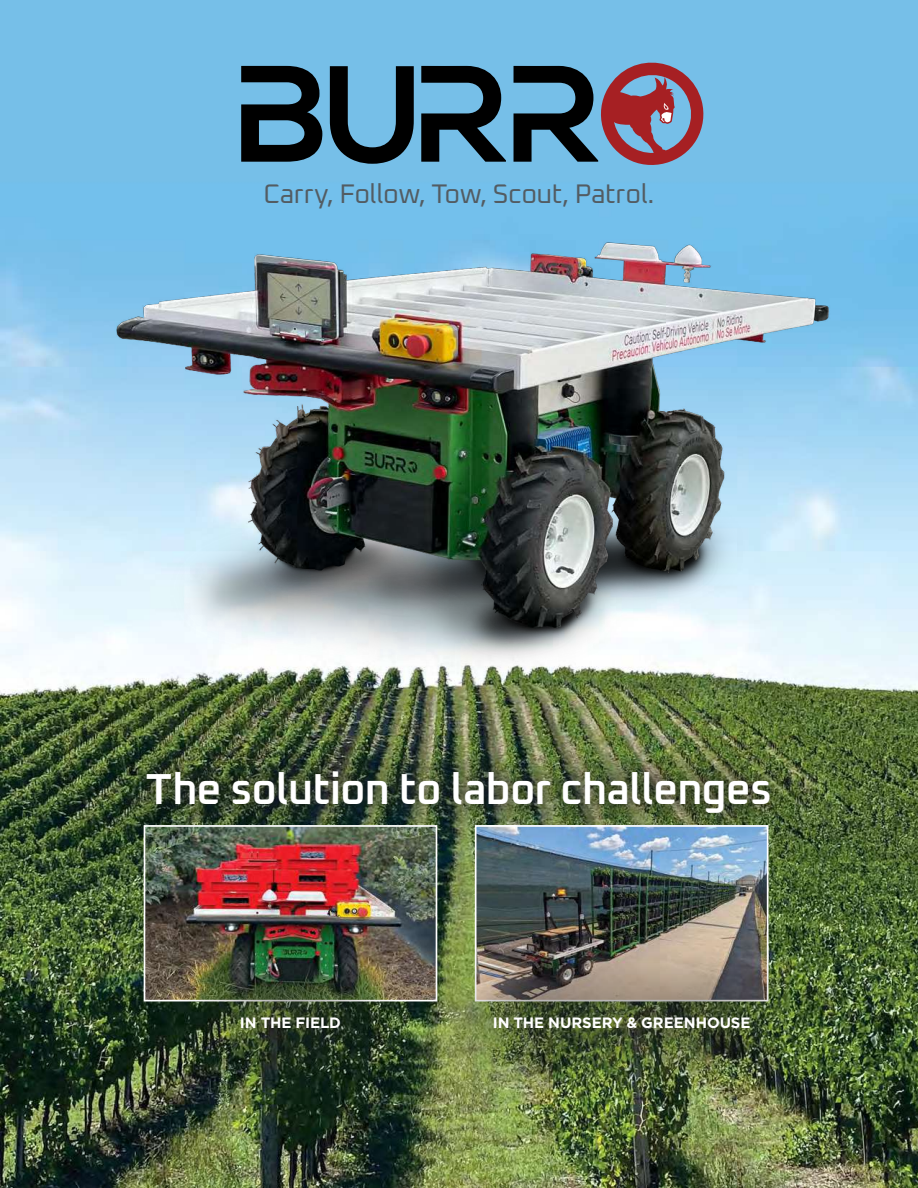
<style>
.page{position:relative;width:918px;height:1188px;background:#fff}
.page>*{position:absolute;margin:0;border:0;box-sizing:border-box;transform-origin:0 0}
.t1{font:600 43.5px "Oxanium";letter-spacing:-.025em;color:#fff}
.t2{font:27px "Oxanium";letter-spacing:-.01em;color:#535c62}
.t3{font:700 15px "Gotham";letter-spacing:-.005em;color:#fff}
</style>
<div class="page">
<img style="left:0;top:0;width:918px;height:1188px">
<img style="left:170px;top:646px;width:656px;height:48px">
<img style="left:113px;top:206px;width:731px;height:440px">
<svg style="left:421px;top:66px;width:85px;height:96px;background:#3a5e72"></svg>
<svg style="left:330px;top:66px;width:84px;height:98px;background:#3e657b"></svg>
<svg style="left:241px;top:66px;width:81px;height:96px;background:#2c4857"></svg>
<svg style="left:514px;top:48px;width:191px;height:124px;background:#6d7991"></svg>
<div style="left:119px;top:743px;width:679px;height:99px;background:#231f20;opacity:.75"></div>
<img style="left:478px;top:828px;width:288px;height:115px">
<div style="left:475px;top:825px;width:294px;height:176px;border:2px solid #fff"></div>
<img style="left:147px;top:828px;width:287px;height:170px">
<div style="left:144px;top:825px;width:293px;height:176px;border:2px solid #fff"></div>
<img style="left:171px;top:943px;width:239px;height:159px">
<img style="left:423px;top:943px;width:397px;height:159px">
<h2 class="t2" style="left:263px;top:177px;width:393px">Carry, Follow, Tow, Scout, Patrol.</h2>
<h1 class="t1" style="left:146px;top:761px;width:628px">The solution to labor challenges</h1>
<p class="t3" style="left:240px;top:1016px;width:102px">IN THE FIELD</p>
<p class="t3" style="left:493px;top:1016px;width:259px">IN THE NURSERY &amp; GREENHOUSE</p>
</div>
